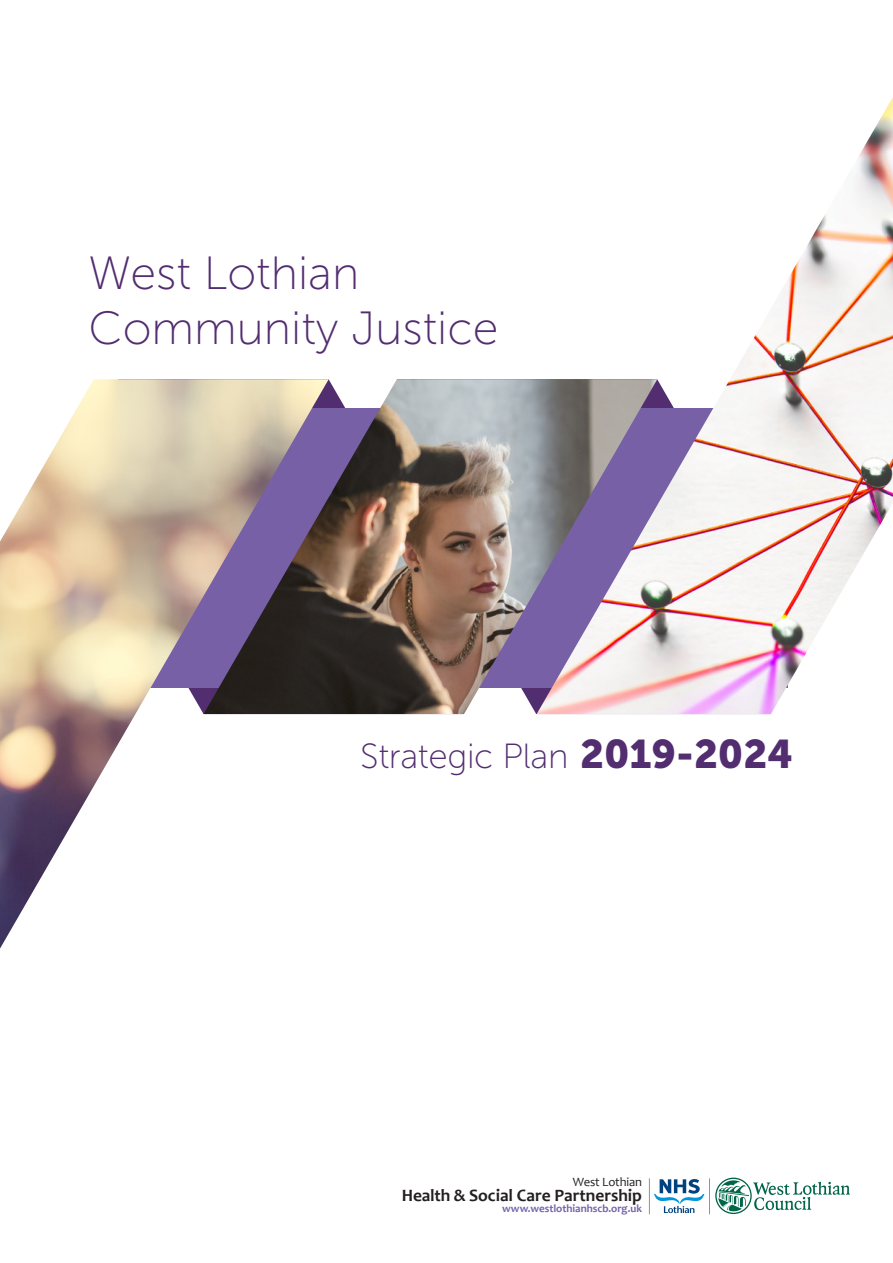
<style>
.page{position:relative;width:893px;height:1263px;background:#fff}
.page>*{position:absolute;margin:0;border:0;box-sizing:border-box;transform-origin:0 0}
.t1{font:46.5px/55.8px "Museo Sans 100";color:#522d70}
.t2{font:39.75px "Museo Sans 900";color:#522d70}
.t3{font:34.95px "Museo Sans 100";letter-spacing:-.01em;color:#522d70}
.t4{font:700 17.4px "Candara";color:#231f20}
.t5{font:12.75px "Candara";letter-spacing:-.01em;color:#231f20}
.t6{font:700 11.1px "Candara";letter-spacing:-.005em;color:#7263ac}
</style>
<div class="page">
<img style="left:329px;top:379px;width:208px;height:335px">
<img style="left:537px;top:97px;width:356px;height:617px">
<img style="left:0;top:379px;width:329px;height:569px">
<hr style="left:649px;top:1178px;width:1px;height:36px;background:#919396">
<hr style="left:709px;top:1178px;width:1px;height:36px;background:#919396">
<svg style="left:715px;top:1177px;width:135px;height:37px"></svg>
<svg style="left:654px;top:1179px;width:50px;height:34px"></svg>
<p class="t1" style="left:89px;top:245px;width:412px">West Lothian<br>Community Justice</p>
<p class="t3" style="left:360px;top:737px;width:210px">Strategic Plan</p>
<p class="t2" style="left:580px;top:731px;width:214px">2019-2024</p>
<p class="t5" style="left:573px;top:1174px;width:71px">West Lothian</p>
<p class="t4" style="left:402px;top:1184px;width:242px">Health &amp; Social Care Partnership</p>
<p class="t6" style="left:502px;top:1202px;width:141px">www.westlothianhscb.org.uk</p>
</div>
